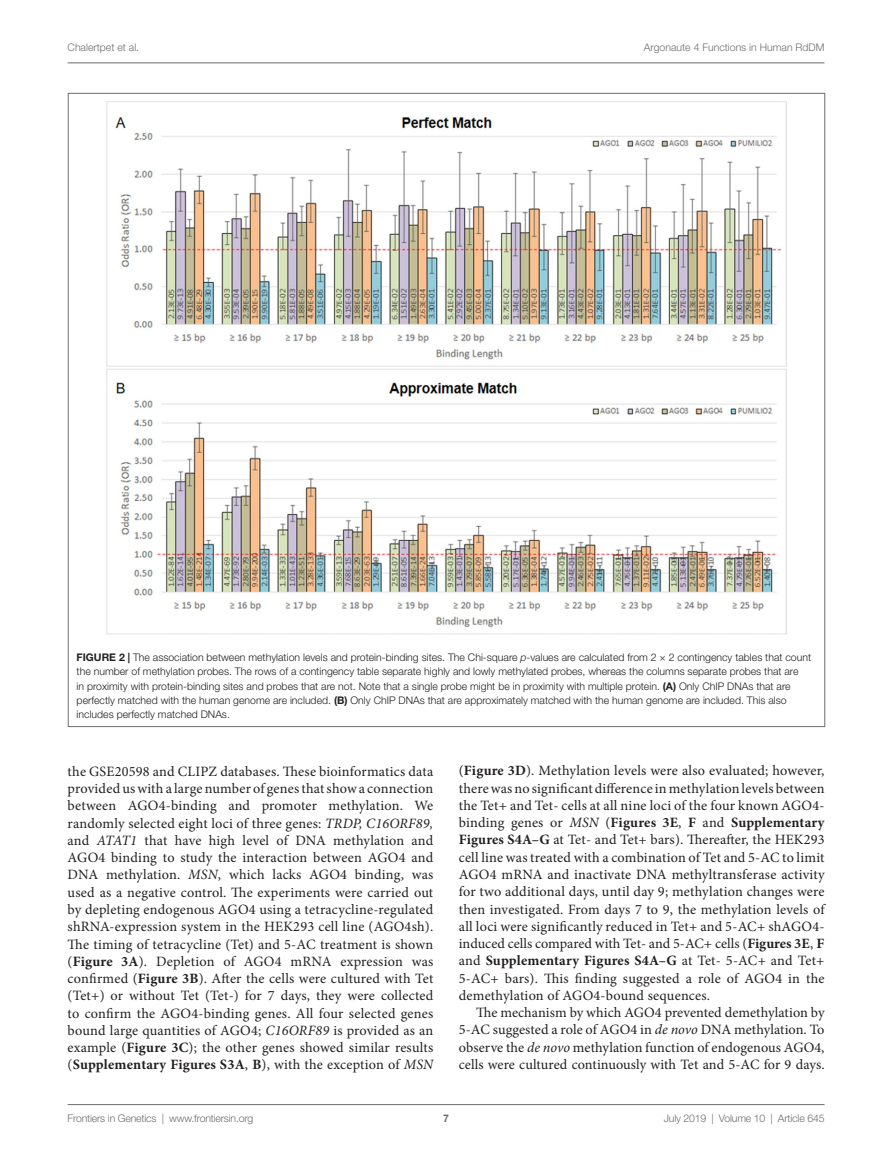
<style>
.page{position:relative;width:893px;height:1170px;background:#fff}
.page>*{position:absolute;margin:0;border:0;box-sizing:border-box;transform-origin:0 0}
.T1{font:14.25px/17.2px "Minion Pro";letter-spacing:.015em;color:#231f20;text-align:justify}
.T{font:14.25px/17.2px "Minion Pro";color:#231f20;text-align:justify}
.FC{font:300 10.5px/14.2px "Helvetica Neue LT Std";color:#231f20}
.t1{font:300 10.5px "Helvetica Neue LT Std";letter-spacing:-.015em;color:#6c6d70}
.t2{font:700 10.5px "Helvetica Neue LT Std";color:#6c6d70}
.s1{font-weight:700}
.s2{font-style:italic}
</style>
<div class="page">
<hr style="left:68px;top:63px;width:756px;height:1px;background:#6c6d70">
<hr style="left:68px;top:1104px;width:756px;height:1px;background:#6c6d70">
<img style="left:106px;top:102px;width:681px;height:532px">
<p class="t1" style="left:68px;top:41px;width:73px">Chalertpet et al.</p>
<p class="t1" style="left:644px;top:41px;width:182px">Argonaute 4 Functions in Human RdDM</p>
<p class="FC" style="left:77px;top:650px;width:736px"><span class="s1">FIGURE 2 |</span> The association between methylation levels and protein-binding sites. The Chi-square <span class="s2">p</span>-values are calculated from 2 × 2 contingency tables that count the number of methylation probes. The rows of a contingency table separate highly and lowly methylated probes, whereas the columns separate probes that are<br>in proximity with protein-binding sites and probes that are not. Note that a single probe might be in proximity with multiple protein. <span class="s1">(A)</span> Only ChIP DNAs that are perfectly matched with the human genome are included. <span class="s1">(B)</span> Only ChIP DNAs that are approximately matched with the human genome are included. This also includes perfectly matched DNAs.</p>
<p class="T1" style="left:68px;top:762px;width:367px">the GSE20598 and CLIPZ databases. These bioinformatics data provided us with a large number of genes that show a connection between AGO4-binding and promoter methylation. We randomly selected eight loci of three genes: <span class="s2">TRDP, C16ORF89, </span>and <span class="s2">ATAT1</span> that have high level of DNA methylation and AGO4 binding to study the interaction between AGO4 and DNA methylation. <span class="s2">MSN</span>, which lacks AGO4 binding, was used as a negative control. The experiments were carried out by depleting endogenous AGO4 using a tetracycline-regulated shRNA-expression system in the HEK293 cell line (AGO4sh).<br>The timing of tetracycline (Tet) and 5-AC treatment is shown (<span class="s1">Figure 3A</span>). Depletion of AGO4 mRNA expression was confirmed (<span class="s1">Figure 3B</span>). After the cells were cultured with Tet (Tet+) or without Tet (Tet-) for 7 days, they were collected to confirm the AGO4-binding genes. All four selected genes bound large quantities of AGO4; <span class="s2">C16ORF89</span> is provided as an example (<span class="s1">Figure 3C</span>); the other genes showed similar results (<span class="s1">Supplementary Figures S3A</span>, <span class="s1">B</span>), with the exception of <span class="s2">MSN</span></p>
<p class="T1" style="left:459px;top:762px;width:367px">(<span class="s1">Figure 3D</span>). Methylation levels were also evaluated; however, there was no significant difference in methylation levels between the Tet+ and Tet- cells at all nine loci of the four known AGO4- binding genes or <span class="s2">MSN</span> (<span class="s1">Figures 3E</span>, <span class="s1">F</span> and <span class="s1">Supplementary Figures S4A–G</span> at Tet- and Tet+ bars). Thereafter, the HEK293 cell line was treated with a combination of Tet and 5-AC to limit AGO4 mRNA and inactivate DNA methyltransferase activity for two additional days, until day 9; methylation changes were then investigated. From days 7 to 9, the methylation levels of all loci were significantly reduced in Tet+ and 5-AC+ shAGO4- induced cells compared with Tet- and 5-AC+ cells (<span class="s1">Figures 3E</span>, <span class="s1">F </span>and <span class="s1">Supplementary Figures S4A–G</span> at Tet- 5-AC+ and Tet+ 5-AC+ bars). This finding suggested a role of AGO4 in the demethylation of AGO4-bound sequences.</p>
<p class="T" style="left:459px;top:1003px;width:367px;text-indent:17px">The mechanism by which AGO4 prevented demethylation by 5-AC suggested a role of AGO4 in <span class="s2">de novo</span> DNA methylation. To observe the <span class="s2">de novo</span> methylation function of endogenous AGO4, cells were cultured continuously with Tet and 5-AC for 9 days.</p>
<p class="t1" style="left:68px;top:1111px;width:187px">Frontiers in Genetics | www.frontiersin.org</p>
<p class="t2" style="left:443px;top:1111px;width:7px">7</p>
<p class="t1" style="left:664px;top:1111px;width:162px">July 2019 | Volume 10 | Article 645</p>
</div>
